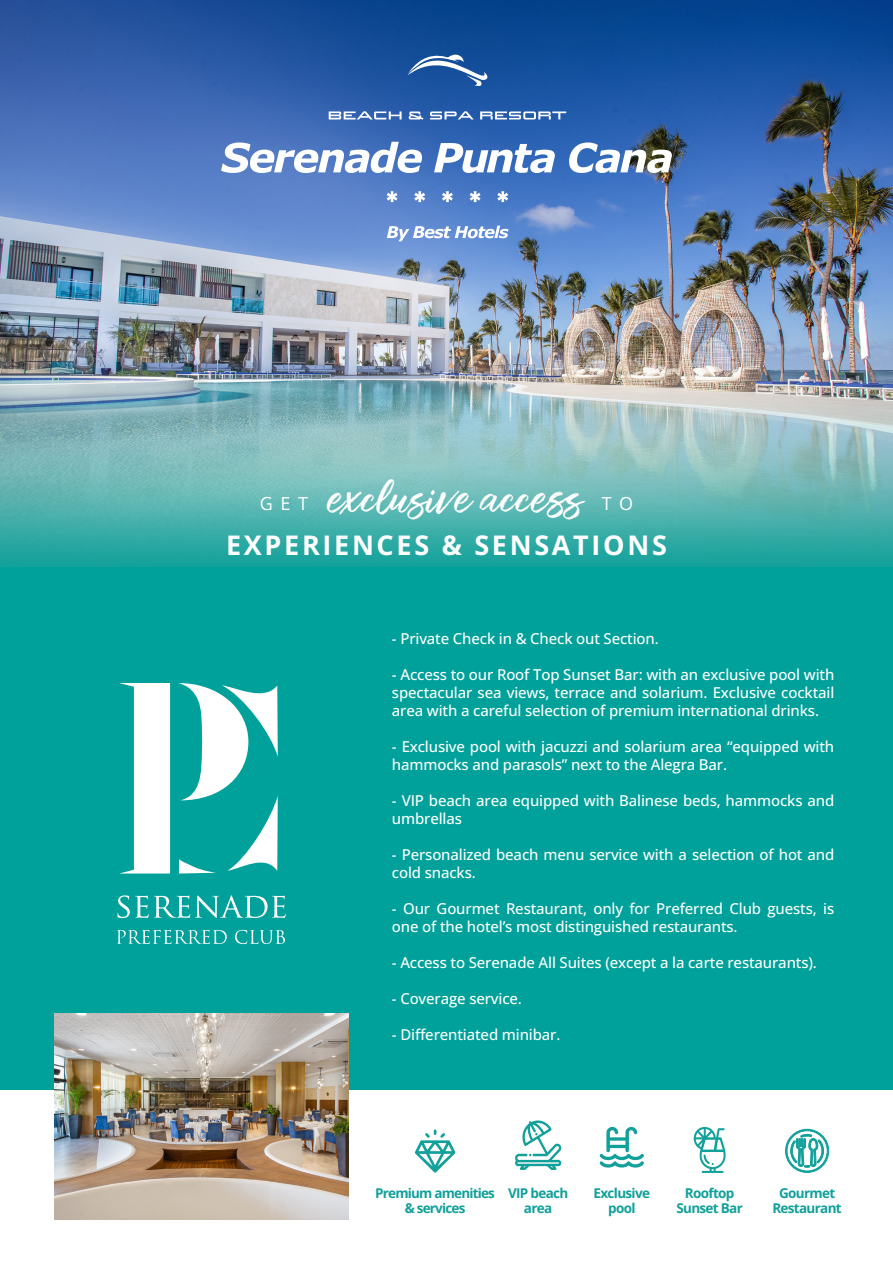
<style>
.page{position:relative;width:893px;height:1263px;background:#fff}
.page>*{position:absolute;margin:0;border:0;box-sizing:border-box;transform-origin:0 0}
.t1{font:45px "Muthea";color:#fff}
.t2{font:700 27px "Open Sans";letter-spacing:.1em;color:#fff}
.t3{font:18px "Open Sans";color:#fff}
.t4{font:500 15px/18px "Open Sans";letter-spacing:-.01em;color:#fff}
.t5{font:700 13.5px/15px "Open Sans";letter-spacing:-.05em;color:#11a09a;text-align:center}
</style>
<div class="page">
<div style="left:0;top:54px;width:893px;height:1036px;background:#00a19a"></div>
<img style="left:0;top:0;width:893px;height:567px">
<svg style="left:119px;top:683px;width:51px;height:190px"></svg>
<svg style="left:117px;top:930px;width:110px;height:14px"></svg>
<svg style="left:235px;top:930px;width:50px;height:14px"></svg>
<svg style="left:118px;top:895px;width:168px;height:23px"></svg>
<svg style="left:178px;top:683px;width:100px;height:190px"></svg>
<svg style="left:415px;top:1129px;width:40px;height:43px"></svg>
<svg style="left:785px;top:1128px;width:44px;height:45px"></svg>
<img style="left:54px;top:1013px;width:294px;height:206px">
<svg style="left:515px;top:1120px;width:46px;height:50px"></svg>
<svg style="left:694px;top:1127px;width:32px;height:46px"></svg>
<svg style="left:599px;top:1127px;width:45px;height:41px"></svg>
<svg style="left:387px;top:226px;width:121px;height:15px;background:#a0bae4"></svg>
<svg style="left:329px;top:111px;width:73px;height:8px"></svg>
<svg style="left:409px;top:111px;width:14px;height:9px"></svg>
<svg style="left:430px;top:111px;width:44px;height:8px"></svg>
<svg style="left:480px;top:111px;width:86px;height:8px"></svg>
<svg style="left:387px;top:191px;width:10px;height:11px"></svg>
<svg style="left:414px;top:191px;width:11px;height:11px"></svg>
<svg style="left:442px;top:191px;width:11px;height:11px"></svg>
<svg style="left:470px;top:191px;width:11px;height:11px"></svg>
<svg style="left:497px;top:191px;width:11px;height:11px"></svg>
<svg style="left:407px;top:51px;width:85px;height:37px;background:#3a6bab"></svg>
<svg style="left:221px;top:142px;width:201px;height:31px;background:#9fb5dd"></svg>
<svg style="left:434px;top:143px;width:121px;height:30px;background:#97b1da"></svg>
<svg style="left:569px;top:142px;width:103px;height:31px;background:#92a5bd"></svg>
<h1 class="t1" style="left:328px;top:468px;width:262px">exclusive access</h1>
<p class="t3" style="left:602px;top:491px;width:33px">T O</p>
<h2 class="t2" style="left:226px;top:527px;width:442px">EXPERIENCES &amp; SENSATIONS</h2>
<p class="t3" style="left:260px;top:491px;width:50px">GET</p>
<p class="t4" style="left:392px;top:629px;width:268px">- Private Check in &amp; Check out Section.</p>
<p class="t4" style="left:392px;top:665px;width:444px;text-align:justify">- Access to our Roof Top Sunset Bar: with an exclusive pool with spectacular sea views, terrace and solarium. Exclusive cocktail area with a careful selection of premium international drinks.</p>
<p class="t4" style="left:392px;top:737px;width:444px">- Exclusive pool with jacuzzi and solarium area “equipped with hammocks and parasols” next to the Alegra Bar.</p>
<p class="t4" style="left:392px;top:791px;width:444px">- VIP beach area equipped with Balinese beds, hammocks and umbrellas</p>
<p class="t4" style="left:392px;top:845px;width:444px">- Personalized beach menu service with a selection of hot and cold snacks.</p>
<p class="t4" style="left:392px;top:899px;width:444px">- Our Gourmet Restaurant, only for Preferred Club guests, is one of the hotel’s most distinguished restaurants.</p>
<p class="t4" style="left:392px;top:953px;width:426px">- Access to Serenade All Suites (except a la carte restaurants).</p>
<p class="t4" style="left:392px;top:989px;width:132px">- Coverage service.</p>
<p class="t4" style="left:392px;top:1025px;width:170px">- Differentiated minibar.</p>
<p class="t5" style="left:594px;top:1185px;width:58px">Exclusive pool</p>
<p class="t5" style="left:375px;top:1185px;width:121px">Premium amenities &amp; services</p>
<p class="t5" style="left:772px;top:1185px;width:71px">Gourmet<br>Restaurant</p>
<p class="t5" style="left:508px;top:1185px;width:62px">VIP beach area</p>
<p class="t5" style="left:676px;top:1185px;width:68px">Rooftop<br>Sunset Bar</p>
</div>
